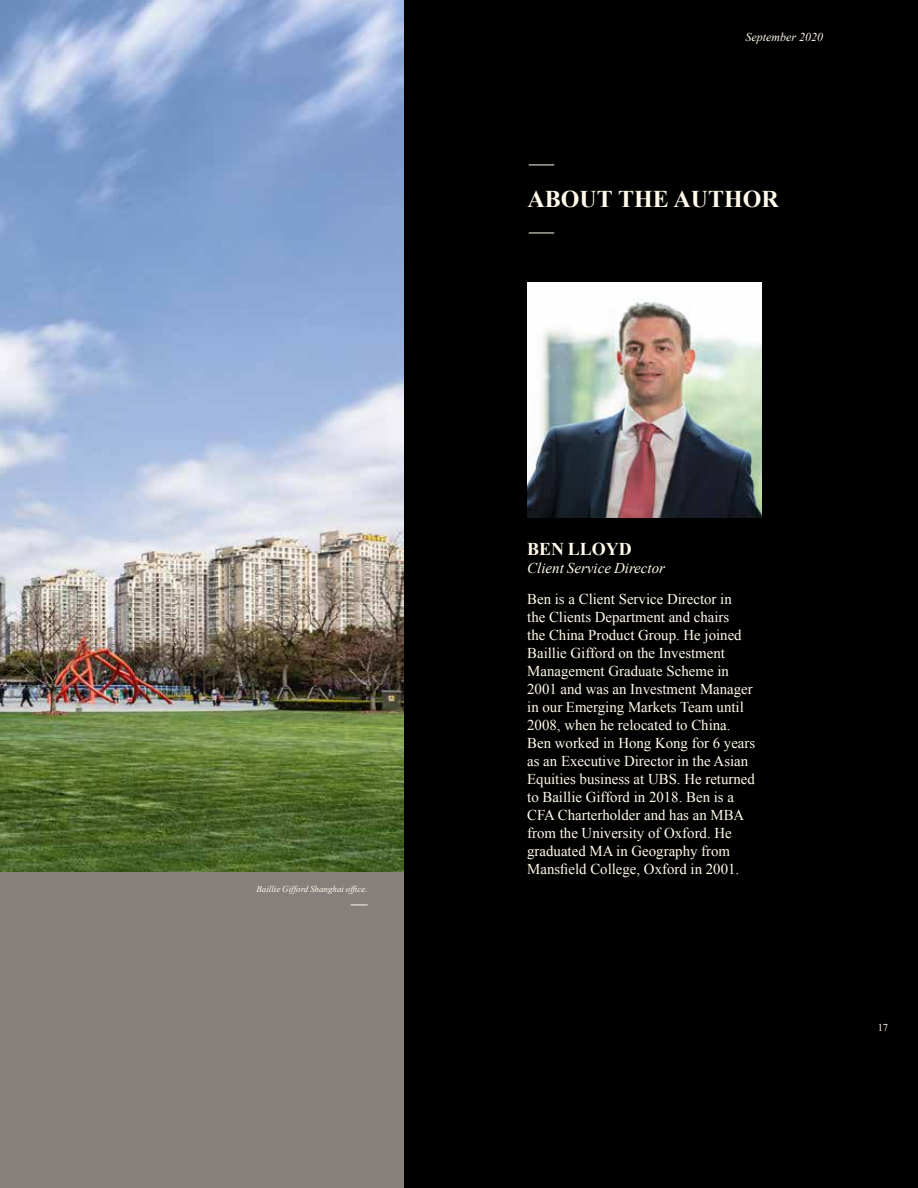
<style>
.page{position:relative;width:918px;height:1188px;background:#000}
.page>*{position:absolute;margin:0;border:0;box-sizing:border-box;transform-origin:0 0}
.t1{font:700 24px "Times New Roman";color:#fffaea}
.t2{font:700 18px "Times New Roman";color:#fffaea}
.t3{font:15px/18px "Times New Roman";color:#fffaea}
.t4{font:italic 15px "Times New Roman";color:#fffaea}
.t5{font:italic 12px "Times New Roman";color:#fffaea}
.t6{font:10.5px "Times New Roman";color:#fffaea}
.t7{font:italic 9px "Times New Roman";color:#fffaea}
</style>
<div class="page">
<svg style="left:529px;top:165px;width:25px;height:1px"></svg>
<svg style="left:529px;top:233px;width:25px;height:1px"></svg>
<img style="left:527px;top:283px;width:235px;height:234px">
<img style="left:0;top:0;width:404px;height:873px">
<div style="left:0;top:873px;width:403px;height:315px;background:#85807b"></div>
<svg style="left:351px;top:905px;width:17px;height:1px"></svg>
<p class="t7" style="left:256px;top:883px;width:113px">Baillie Gifford Shanghai office.</p>
<p class="t5" style="left:746px;top:29px;width:79px">September 2020</p>
<h1 class="t1" style="left:528px;top:182px;width:253px">ABOUT THE AUTHOR</h1>
<p class="t2" style="left:527px;top:536px;width:106px">BEN LLOYD</p>
<p class="t4" style="left:527px;top:558px;width:139px">Client Service Director</p>
<p class="t3" style="left:527px;top:589px;width:230px">Ben is a Client Service Director in<br>the Clients Department and chairs<br>the China Product Group. He joined Baillie Gifford on the Investment Management Graduate Scheme in 2001 and was an Investment Manager in our Emerging Markets Team until 2008, when he relocated to China.<br>Ben worked in Hong Kong for 6 years as an Executive Director in the Asian Equities business at UBS. He returned to Baillie Gifford in 2018. Ben is a CFA Charterholder and has an MBA from the University of Oxford. He graduated MA in Geography from Mansfield College, Oxford in 2001.</p>
<p class="t6" style="left:878px;top:1020px;width:12px">17</p>
</div>
